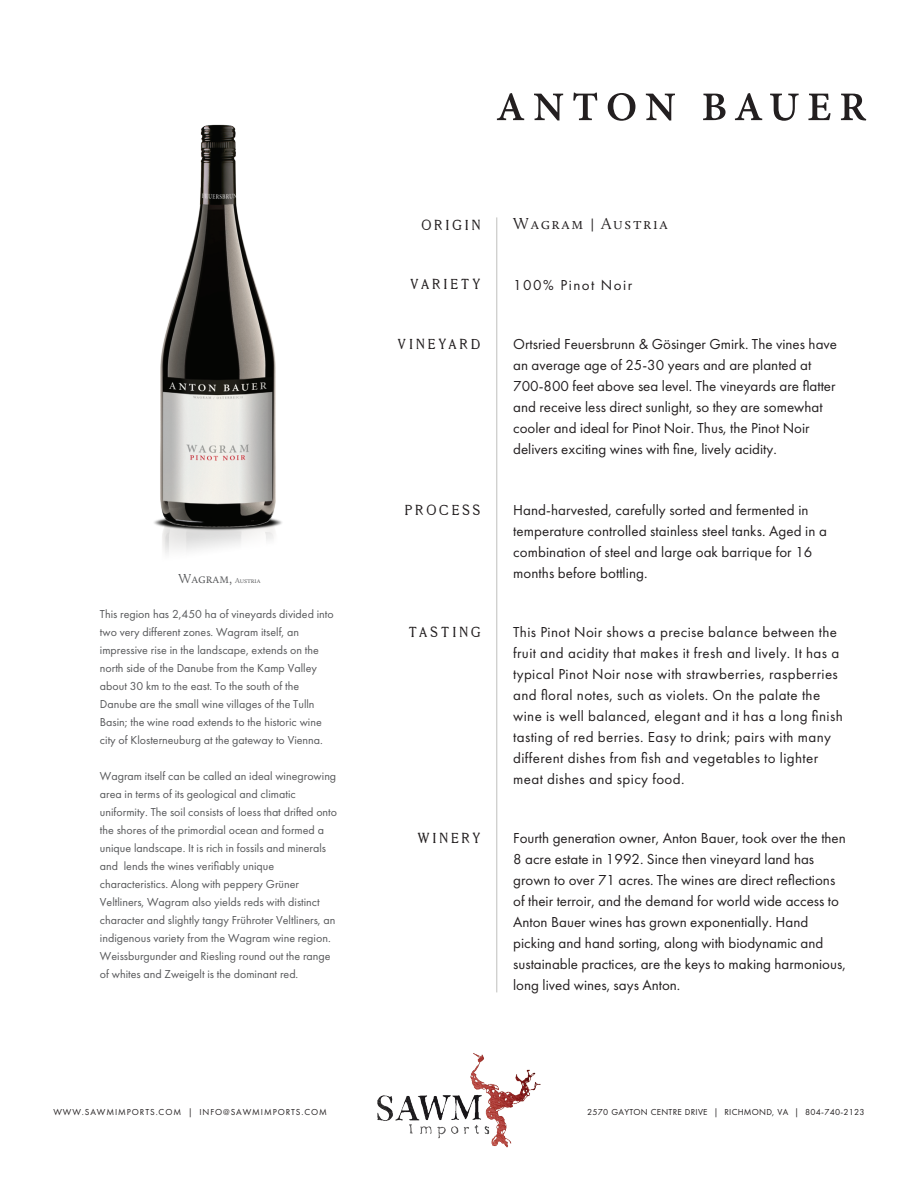
<style>
.page{position:relative;width:918px;height:1188px;background:#fff}
.page>*{position:absolute;margin:0;border:0;box-sizing:border-box;transform-origin:0 0}
.t1{font:300 16.5px "Calluna";letter-spacing:.1em;color:#231f20}
.t2{font:15px/21px "Futura PT";color:#231f20}
.t3{font:15px/21px "Futura PT";letter-spacing:.025em;color:#231f20}
.t4{font:15px "Millesime";letter-spacing:.2em;color:#231f20}
.t5{font:15px "Futura PT";letter-spacing:.1em;color:#231f20}
.t6{font:300 13.5px "Calluna";color:#57585a}
.t7{font:12px/18px "Futura PT";color:#57585a}
.t8{font:9px "Futura PT";letter-spacing:.025em;color:#231f20}
.t9{font:9px "Futura PT";letter-spacing:.1em;color:#231f20}
.s1{font-size:7.5px}
</style>
<div class="page">
<img style="left:154px;top:124px;width:128px;height:430px">
<svg style="left:497px;top:93px;width:27px;height:27px"></svg>
<svg style="left:534px;top:94px;width:29px;height:26px"></svg>
<svg style="left:573px;top:93px;width:24px;height:27px"></svg>
<svg style="left:608px;top:93px;width:27px;height:28px"></svg>
<svg style="left:646px;top:94px;width:29px;height:26px"></svg>
<svg style="left:703px;top:94px;width:23px;height:26px"></svg>
<svg style="left:735px;top:93px;width:27px;height:27px"></svg>
<svg style="left:770px;top:94px;width:29px;height:27px"></svg>
<svg style="left:808px;top:94px;width:23px;height:26px"></svg>
<svg style="left:841px;top:94px;width:25px;height:26px"></svg>
<img style="left:377px;top:1053px;width:164px;height:95px">
<hr style="left:496px;top:217px;width:1px;height:775px;background:#bfc0bd">
<p class="t4" style="left:422px;top:216px;width:60px">ORIGIN</p>
<h1 class="t1" style="left:513px;top:214px;width:156px">Wagram | Austria</h1>
<p class="t4" style="left:410px;top:276px;width:72px">VARIETY</p>
<p class="t5" style="left:513px;top:276px;width:121px">100% Pinot Noir</p>
<p class="t6" style="left:178px;top:570px;width:84px">Wagram, <span class="s1">Austria</span></p>
<p class="t7" style="left:100px;top:605px;width:235px">This region has 2,450 ha of vineyards divided into two very different zones. Wagram itself, an impressive rise in the landscape, extends on the north side of the Danube from the Kamp Valley about 30 km to the east. To the south of the Danube are the small wine villages of the Tulln Basin; the wine road extends to the historic wine city of Klosterneuburg at the gateway to Vienna.</p>
<p class="t7" style="left:100px;top:767px;width:239px">Wagram itself can be called an ideal winegrowing area in terms of its geological and climatic uniformity. The soil consists of loess that drifted onto the shores of the primordial ocean and formed a unique landscape. It is rich in fossils and minerals and lends the wines verifiably unique characteristics. Along with peppery Grüner Veltliners, Wagram also yields reds with distinct character and slightly tangy Frühroter Veltliners, an indigenous variety from the Wagram wine region.<br>Weissburgunder and Riesling round out the range of whites and Zweigelt is the dominant red.</p>
<p class="t4" style="left:398px;top:335px;width:84px">VINEYARD</p>
<p class="t2" style="left:513px;top:334px;width:325px">Ortsried Feuersbrunn &amp; Gösinger Gmirk. The vines have an average age of 25-30 years and are planted at 700-800 feet above sea level. The vineyards are flatter and receive less direct sunlight, so they are somewhat cooler and ideal for Pinot Noir. Thus, the Pinot Noir delivers exciting wines with fine, lively acidity.</p>
<p class="t4" style="left:405px;top:502px;width:77px">PROCESS</p>
<p class="t2" style="left:513px;top:500px;width:315px">Hand-harvested, carefully sorted and fermented in temperature controlled stainless steel tanks. Aged in a combination of steel and large oak barrique for 16 months before bottling.</p>
<p class="t4" style="left:409px;top:623px;width:73px">TASTING</p>
<p class="t3" style="left:513px;top:621px;width:331px">This Pinot Noir shows a precise balance between the fruit and acidity that makes it fresh and lively. It has a typical Pinot Noir nose with strawberries, raspberries and floral notes, such as violets. On the palate the wine is well balanced, elegant and it has a long finish tasting of red berries. Easy to drink; pairs with many different dishes from fish and vegetables to lighter meat dishes and spicy food.</p>
<p class="t4" style="left:417px;top:829px;width:64px">WINERY</p>
<p class="t2" style="left:513px;top:827px;width:334px">Fourth generation owner, Anton Bauer, took over the then 8 acre estate in 1992. Since then vineyard land has grown to over 71 acres. The wines are direct reflections of their terroir, and the demand for world wide access to Anton Bauer wines has grown exponentially. Hand picking and hand sorting, along with biodynamic and sustainable practices, are the keys to making harmonious, long lived wines, says Anton.</p>
<p class="t9" style="left:53px;top:1107px;width:275px">WWW.SAWMIMPORTS.COM | INFO@SAWMIMPORTS.COM</p>
<p class="t8" style="left:587px;top:1107px;width:279px">2570 GAYTON CENTRE DRIVE | RICHMOND, VA | 804-740-2123</p>
</div>
